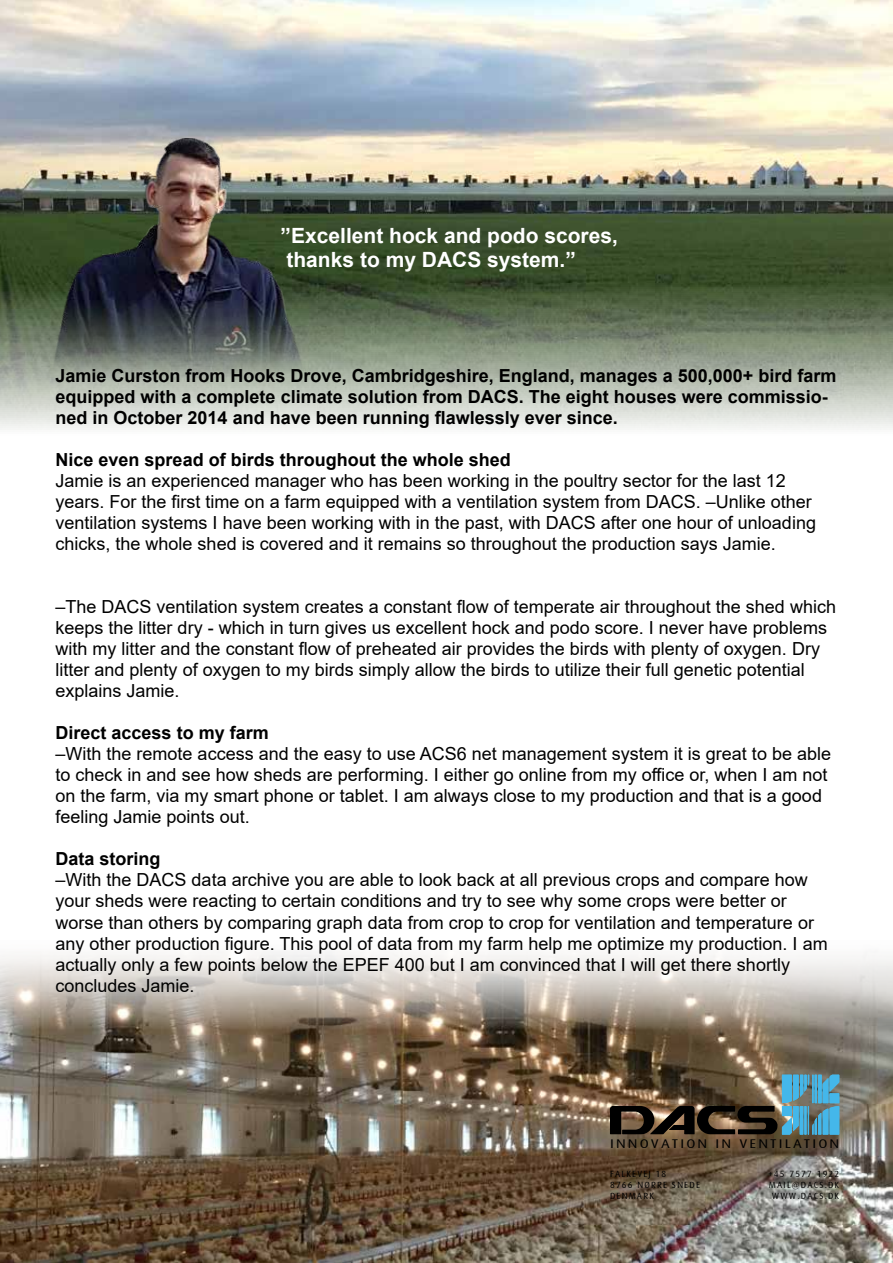
<style>
.page{position:relative;width:893px;height:1263px;background:#fff}
.page>*{position:absolute;margin:0;border:0;box-sizing:border-box;transform-origin:0 0}
.t1{font:700 21px/24px "Arial";color:#fff}
.t2{font:18px/21px "Arial";color:#000}
.t3{font:700 18px/21px "Arial";color:#000}
.t4{font:12.6px "Dax";letter-spacing:.145em;color:#000;scale:1.19 1}
.t5{font:9px/10.8px "Dax";letter-spacing:.13em;color:#000}
</style>
<div class="page">
<img style="left:0;top:952px;width:893px;height:311px">
<img style="left:0;top:0;width:893px;height:430px">
<img style="left:51px;top:138px;width:259px;height:245px">
<svg style="left:610px;top:1075px;width:229px;height:60px;background:#545b55"></svg>
<p class="t1" style="left:281px;top:224px;width:339px">”Excellent hock and podo scores, thanks to my DACS system.”</p>
<p class="t3" style="left:56px;top:366px;width:782px">Jamie Curston from Hooks Drove, Cambridgeshire, England, manages a 500,000+ bird farm equipped with a complete climate solution from DACS. The eight houses were commissio&shy;ned in October 2014 and have been running flawlessly ever since.</p>
<p class="t3" style="left:56px;top:450px;width:457px">Nice even spread of birds throughout the whole shed</p>
<p class="t2" style="left:56px;top:470px;width:762px">Jamie is an experienced manager who has been working in the poultry sector for the last 12 years. For the first time on a farm equipped with a ventilation system from DACS. –Unlike other ventilation systems I have been working with in the past, with DACS after one hour of unloading chicks, the whole shed is covered and it remains so throughout the production says Jamie.</p>
<p class="t2" style="left:56px;top:596px;width:782px">–The DACS ventilation system creates a constant flow of temperate air throughout the shed which keeps the litter dry - which in turn gives us excellent hock and podo score. I never have problems with my litter and the constant flow of preheated air provides the birds with plenty of oxygen. Dry litter and plenty of oxygen to my birds simply allow the birds to utilize their full genetic potential explains Jamie.</p>
<p class="t3" style="left:56px;top:723px;width:215px">Direct access to my farm</p>
<p class="t2" style="left:56px;top:743px;width:777px">–With the remote access and the easy to use ACS6 net management system it is great to be able to check in and see how sheds are performing. I either go online from my office or, when I am not on the farm, via my smart phone or tablet. I am always close to my production and that is a good feeling Jamie points out.</p>
<p class="t3" style="left:56px;top:849px;width:107px">Data storing</p>
<p class="t2" style="left:56px;top:869px;width:774px">–With the DACS data archive you are able to look back at all previous crops and compare how your sheds were reacting to certain conditions and try to see why some crops were better or worse than others by comparing graph data from crop to crop for ventilation and temperature or any other production figure. This pool of data from my farm help me optimize my production. I am actually only a few points below the EPEF 400 but I am convinced that I will get there shortly concludes Jamie.</p>
<p class="t4" style="left:610px;top:1137px;width:194px">INNOVATION IN VENTILATION</p>
<p class="t5" style="left:610px;top:1169px;width:91px">FALKEVEJ 18<br>8766 NØRRE SNEDE<br>DENMARK</p>
<p class="t5" style="left:768px;top:1169px;width:73px;text-align:center">+45 7577 1922<br>MAIL@DACS.DK<br>WWW.DACS.DK</p>
</div>
